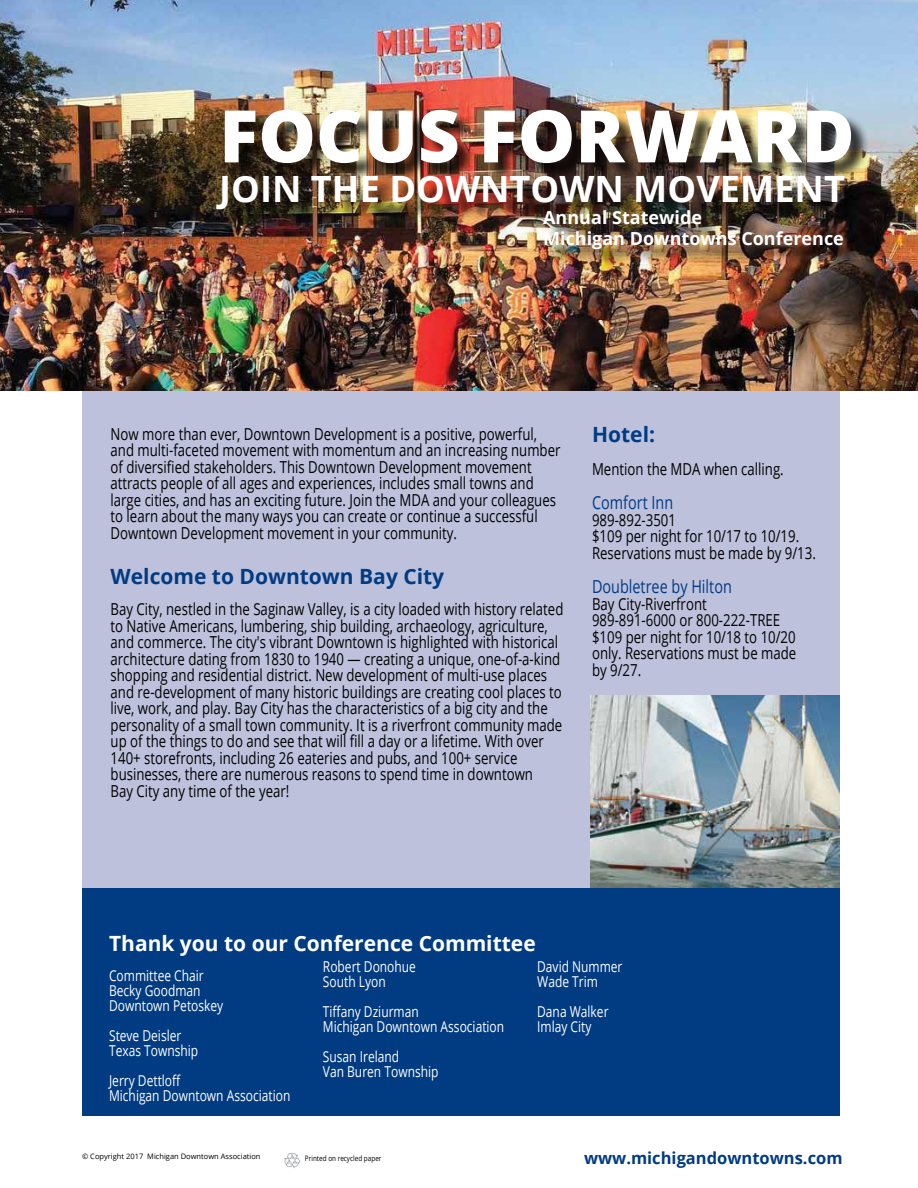
<style>
.page{position:relative;width:918px;height:1188px;background:#fff}
.page>*{position:absolute;margin:0;border:0;box-sizing:border-box;transform-origin:0 0}
.t1{font:800 72.45px "Open Sans";color:#fff}
.t2{font:700 36.3px "Open Sans";color:#fff}
.t3{font:700 21px "Open Sans";color:#fff}
.t4{font:700 21px "Open Sans";color:#013b82}
.t5{font:700 18px/21.6px "Open Sans";color:#fff}
.t6{font:18px "Open Sans";color:#013b82;scale:.8 1}
.t7{font:16.5px/16.5px "Open Sans";color:#000;scale:.8 1}
.t8{font:700 16.5px "Open Sans";color:#013b82}
.t9{font:15px/15px "Open Sans";color:#fff;scale:.8 1}
.t10{font:7.5px "Open Sans";color:#000}
.t11{font:7.5px "Open Sans";color:#000;scale:.85 1}
</style>
<div class="page">
<div style="left:82px;top:392px;width:757px;height:497px;background:#bdc1dc"></div>
<div style="left:82px;top:888px;width:757px;height:228px;background:#013b82"></div>
<img style="left:0;top:0;width:918px;height:391px">
<div style="left:219px;top:112px;width:650px;height:156px;background:#000;opacity:.75"></div>
<img style="left:285px;top:1153px;width:15px;height:15px">
<img style="left:591px;top:696px;width:248px;height:192px">
<h1 class="t1" style="left:219px;top:81px;width:637px">FOCUS FORWARD</h1>
<h2 class="t2" style="left:219px;top:163px;width:627px">JOIN THE DOWNTOWN MOVEMENT</h2>
<p class="t5" style="left:543px;top:206px;width:302px">Annual Statewide<br>Michigan Downtowns Conference</p>
<p class="t7" style="left:111px;top:425px;width:564px">Now more than ever, Downtown Development is a positive, powerful, and multi-faceted movement with momentum and an increasing number of diversified stakeholders. This Downtown Development movement attracts people of all ages and experiences, includes small towns and large cities, and has an exciting future. Join the MDA and your colleagues to learn about the many ways you can create or continue a successful Downtown Development movement in your community.</p>
<p class="t4" style="left:111px;top:561px;width:335px">Welcome to Downtown Bay City</p>
<p class="t7" style="left:111px;top:601px;width:568px">Bay City, nestled in the Saginaw Valley, is a city loaded with history related to Native Americans, lumbering, ship building, archaeology, agriculture, and commerce. The city's vibrant Downtown is highlighted with historical architecture dating from 1830 to 1940 — creating a unique, one-of-a-kind shopping and residential district. New development of multi-use places and re-development of many historic buildings are creating cool places to live, work, and play. Bay City has the characteristics of a big city and the personality of a small town community. It is a riverfront community made up of the things to do and see that will fill a day or a lifetime. With over 140+ storefronts, including 26 eateries and pubs, and 100+ service businesses, there are numerous reasons to spend time in downtown<br>Bay City any time of the year!</p>
<p class="t4" style="left:592px;top:419px;width:64px">Hotel:</p>
<p class="t7" style="left:592px;top:460px;width:241px">Mention the MDA when calling.</p>
<p class="t6" style="left:592px;top:491px;width:103px">Comfort Inn</p>
<p class="t7" style="left:592px;top:511px;width:281px">989-892-3501<br>$109 per night for 10/17 to 10/19.<br>Reservations must be made by 9/13.</p>
<p class="t6" style="left:592px;top:575px;width:176px">Doubletree by Hilton</p>
<p class="t7" style="left:592px;top:595px;width:257px">Bay City-Riverfront<br>989-891-6000 or 800-222-TREE $109 per night for 10/18 to 10/20 only. Reservations must be made by 9/27.</p>
<p class="t3" style="left:109px;top:928px;width:428px">Thank you to our Conference Committee</p>
<p class="t9" style="left:109px;top:968px;width:144px">Committee Chair<br>Becky Goodman<br>Downtown Petoskey</p>
<p class="t9" style="left:109px;top:1028px;width:113px">Steve Deisler<br>Texas Township</p>
<p class="t9" style="left:109px;top:1073px;width:228px">Jerry Dettloff<br>Michigan Downtown Association</p>
<p class="t9" style="left:323px;top:958px;width:118px">Robert Donohue<br>South Lyon</p>
<p class="t9" style="left:323px;top:1003px;width:228px">Tiffany Dziurman<br>Michigan Downtown Association</p>
<p class="t9" style="left:323px;top:1048px;width:146px">Susan Ireland<br>Van Buren Township</p>
<p class="t9" style="left:537px;top:958px;width:108px">David Nummer<br>Wade Trim</p>
<p class="t9" style="left:537px;top:1003px;width:91px">Dana Walker<br>Imlay City</p>
<p class="t10" style="left:82px;top:1151px;width:180px">© Copyright 2017 Michigan Downtown Association</p>
<p class="t11" style="left:305px;top:1153px;width:92px">Printed on recycled paper</p>
<p class="t8" style="left:584px;top:1146px;width:260px">www.michigandowntowns.com</p>
</div>
